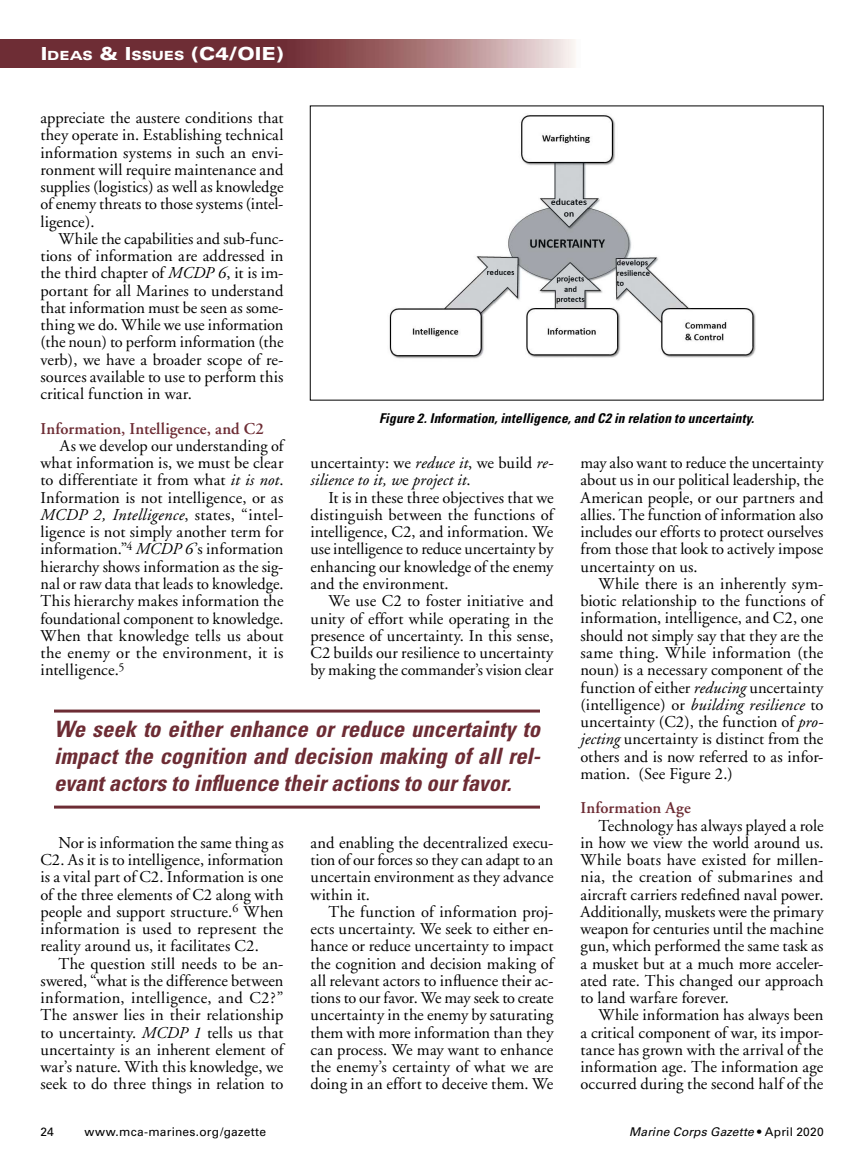
<style>
.page{position:relative;width:864px;height:1175px;background:#fff}
.page>*{position:absolute;margin:0;border:0;box-sizing:border-box;transform-origin:0 0}
.t1{font:italic 700 condensed 22.5px/27px "Univers";color:#6d2c34;text-align:justify}
.t2{font:900 expanded 18px "Univers";color:#fff}
.t3{font:16.5px/17.2px "Adobe Garamond";letter-spacing:.005em;color:#000;text-align:justify}
.t4{font:italic 16.5px/17.2px "Adobe Garamond";color:#000}
.t5{font:600 16.5px "Adobe Garamond";letter-spacing:.005em;color:#6d2c34}
.t6{font:italic 700 condensed 13.5px "Univers";letter-spacing:.01em;color:#000}
.t7{font:12px "Univers";letter-spacing:.02em;color:#000}
.t8{font:italic 12px "Univers";letter-spacing:.015em;color:#000}
.s1{font-size:12.6px}
.s2{font-style:italic}
.s3{font-style:normal}
</style>
<div class="page">
<img style="left:389px;top:115px;width:367px;height:244px">
<img style="left:0;top:40px;width:575px;height:28px">
<hr style="left:54px;top:709px;width:486px;height:3px;background:#6d2c34">
<hr style="left:54px;top:805px;width:486px;height:3px;background:#6d2c34">
<p class="t2" style="left:41px;top:47px;width:245px">I<span class="s1">DEAS</span> &amp; I<span class="s1">SSUES</span> (C4/OIE)</p>
<p class="t3" style="left:40px;top:111px;width:245px">appreciate the austere conditions that they operate in. Establishing technical information systems in such an envi&shy;ronment will require maintenance and supplies (logistics) as well as knowledge of enemy threats to those systems (intel&shy;ligence).</p>
<p class="t3" style="left:40px;top:231px;width:245px;text-indent:18px">While the capabilities and sub-func&shy;tions of information are addressed in the third chapter of <span class="s2">MCDP 6</span>, it is im&shy;portant for all Marines to understand that information must be seen as some&shy;thing we do. While we use information (the noun) to perform information (the verb), we have a broader scope of re&shy;sources available to use to perform this critical function in war.</p>
<p class="t5" style="left:40px;top:418px;width:225px">Information, Intelligence, and C2</p>
<p class="t3" style="left:40px;top:438px;width:245px;text-indent:19px">As we develop our understanding of what information is, we must be clear to differentiate it from what <span class="s2">it is not</span>.<br>Information is not intelligence, or as <span class="s2">MCDP 2, Intelligence</span>, states, “intel&shy;ligence is not simply another term for information.”<sup>4</sup> <span class="s2">MCDP 6</span>’s information hierarchy shows information as the sig&shy;nal or raw data that leads to knowledge.<br>This hierarchy makes information the foundational component to knowledge.<br>When that knowledge tells us about the enemy or the environment, it is intelligence.<sup>5</sup></p>
<p class="t6" style="left:379px;top:414px;width:377px">Figure 2. Information, intelligence, and C2 in relation to uncertainty.</p>
<p class="t4" style="left:311px;top:456px;width:245px"><span class="s3">uncertainty: we</span> reduce it<span class="s3">, we build</span> re&shy;silience to it, w<span class="s3">e</span> project it<span class="s3">.</span></p>
<p class="t3" style="left:310px;top:490px;width:245px;text-indent:18px">It is in these three objectives that we distinguish between the functions of intelligence, C2, and information. We use intelligence to reduce uncertainty by enhancing our knowledge of the enemy and the environment.</p>
<p class="t3" style="left:310px;top:594px;width:245px;text-indent:18px">We use C2 to foster initiative and unity of effort while operating in the presence of uncertainty. In this sense, C2 builds our resilience to uncertainty by making the commander’s vision clear</p>
<p class="t3" style="left:580px;top:456px;width:245px">may also want to reduce the uncertainty about us in our political leadership, the American people, or our partners and allies. The function of information also includes our efforts to protect ourselves from those that look to actively impose uncertainty on us.</p>
<p class="t3" style="left:580px;top:576px;width:245px;text-indent:18px">While there is an inherently sym&shy;biotic relationship to the functions of information, intelligence, and C2, one should not simply say that they are the same thing. While information (the noun) is a necessary component of the function of either <span class="s2">reducing</span> uncertainty (intelligence) or <span class="s2">building resilience</span> to uncertainty (C2), the function of <span class="s2">pro&shy;jecting</span> uncertainty is distinct from the others and is now referred to as infor&shy;mation. (See Figure 2.)</p>
<p class="t5" style="left:580px;top:798px;width:112px">Information Age</p>
<p class="t3" style="left:580px;top:818px;width:245px;text-indent:18px">Technology has always played a role in how we view the world around us.<br>While boats have existed for millen&shy;nia, the creation of submarines and aircraft carriers redefined naval power.<br>Additionally, muskets were the primary weapon for centuries until the machine gun, which performed the same task as a musket but at a much more acceler&shy;ated rate. This changed our approach to land warfare forever.</p>
<p class="t3" style="left:580px;top:1008px;width:245px;text-indent:18px">While information has always been a critical component of war, its impor&shy;tance has grown with the arrival of the information age. The information age occurred during the second half of the</p>
<h1 class="t1" style="left:54px;top:717px;width:488px">We seek to either enhance or reduce uncertainty to impact the cognition and decision making of all rel&shy;evant actors to influence their actions to our favor.</h1>
<p class="t3" style="left:40px;top:835px;width:245px;text-indent:18px">Nor is information the same thing as C2. As it is to intelligence, information is a vital part of C2. Information is one of the three elements of C2 along with people and support structure.<sup>6</sup> When information is used to represent the reality around us, it facilitates C2.</p>
<p class="t3" style="left:40px;top:956px;width:245px;text-indent:18px">The question still needs to be an&shy;swered, “what is the difference between information, intelligence, and C2?” The answer lies in their relationship to uncertainty. <span class="s2">MCDP 1</span> tells us that uncertainty is an inherent element of war’s nature. With this knowledge, we seek to do three things in relation to</p>
<p class="t3" style="left:310px;top:835px;width:245px">and enabling the decentralized execu&shy;tion of our forces so they can adapt to an uncertain environment as they advance within it.</p>
<p class="t3" style="left:310px;top:904px;width:245px;text-indent:18px">The function of information proj&shy;ects uncertainty. We seek to either en&shy;hance or reduce uncertainty to impact the cognition and decision making of all relevant actors to influence their ac&shy;tions to our favor. We may seek to create uncertainty in the enemy by saturating them with more information than they can process. We may want to enhance the enemy’s certainty of what we are doing in an effort to deceive them. We</p>
<p class="t7" style="left:40px;top:1124px;width:15px">24</p>
<p class="t7" style="left:84px;top:1124px;width:183px">www.mca-marines.org/gazette</p>
<p class="t8" style="left:629px;top:1125px;width:196px">Marine Corps Gazette <span class="s3">• April 2020</span></p>
</div>
